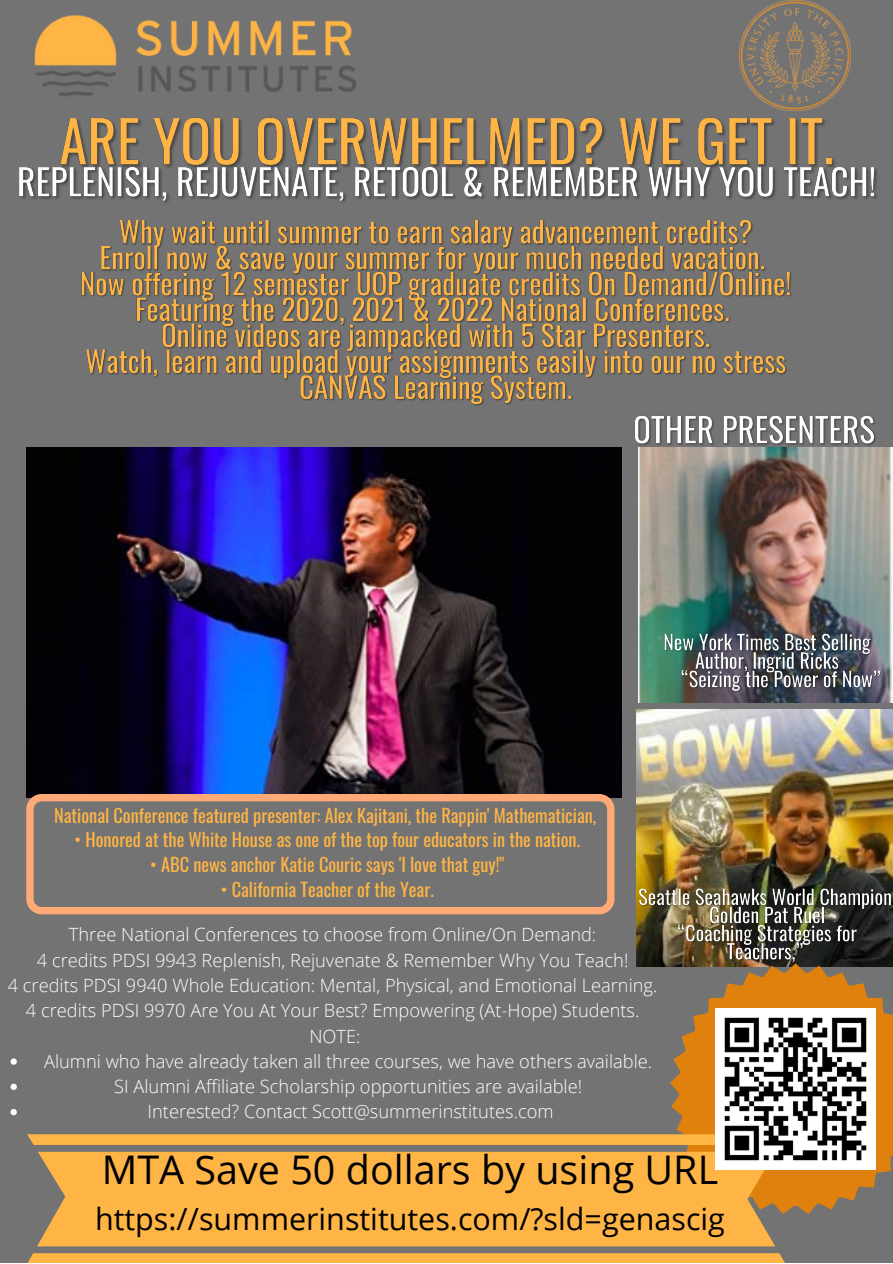
<style>
.page{position:relative;width:893px;height:1264px;background:#fff}
.page>*{position:absolute;margin:0;border:0;box-sizing:border-box;transform-origin:0 0}
.t1{font:39.45px "Open Sans";color:#000}
.t2{font:30.45px "Open Sans";color:#000}
.t3{font:300 18.3px/25.2px "Open Sans";color:#fff;text-align:center}
.t4{font:18.3px "Oswald";color:#ffb545}
</style>
<div class="page">
<div style="left:0;top:0;width:892px;height:1262px;background:#737373"></div>
<img style="left:34px;top:15px;width:322px;height:78px">
<img style="left:739px;top:0;width:111px;height:93px">
<img style="left:26px;top:448px;width:595px;height:349px">
<svg style="left:26px;top:794px;width:588px;height:120px"></svg>
<img style="left:638px;top:448px;width:254px;height:254px">
<img style="left:636px;top:709px;width:256px;height:171px">
<img style="left:636px;top:880px;width:256px;height:87px">
<svg style="left:11px;top:1058px;width:6px;height:6px"></svg>
<svg style="left:11px;top:1083px;width:6px;height:6px"></svg>
<svg style="left:11px;top:1109px;width:6px;height:6px"></svg>
<svg style="left:670px;top:963px;width:222px;height:251px;fill:#e1810d"></svg>
<div style="left:37px;top:1151px;width:738px;height:95px;background:#ffb545"></div>
<svg style="left:28px;top:1253px;width:757px;height:9px;background:#fab346"></svg>
<svg style="left:27px;top:1134px;width:688px;height:10px;background:#fab246"></svg>
<img style="left:715px;top:1008px;width:160px;height:160px">
<img style="left:635px;top:415px;width:247px;height:42px">
<img style="left:19px;top:93px;width:858px;height:110px">
<img style="left:647px;top:626px;width:241px;height:71px">
<img style="left:81px;top:219px;width:714px;height:207px">
<p class="t4" style="left:54px;top:800px;width:543px">National Conference featured presenter: Alex Kajitani, the Rappin' Mathematician,</p>
<p class="t4" style="left:75px;top:825px;width:507px">• Honored at the White House as one of the top four educators in the nation.</p>
<p class="t4" style="left:150px;top:850px;width:355px">• ABC news anchor Katie Couric says 'I love that guy!"</p>
<p class="t4" style="left:221px;top:875px;width:214px">• California Teacher of the Year.</p>
<p class="t3" style="left:8px;top:921px;width:651px">Three National Conferences to choose from Online/On Demand:<br>4 credits PDSI 9943 Replenish, Rejuvenate &amp; Remember Why You Teach!<br>4 credits PDSI 9940 Whole Education: Mental, Physical, and Emotional Learning.<br>4 credits PDSI 9970 Are You At Your Best? Empowering (At-Hope) Students.<br>NOTE:</p>
<p class="t3" style="left:44px;top:1048px;width:609px">Alumni who have already taken all three courses, we have others available.<br>SI Alumni Affiliate Scholarship opportunities are available!<br>Interested? Contact Scott@summerinstitutes.com</p>
<h1 class="t1" style="left:102px;top:1142px;width:618px">MTA Save 50 dollars by using URL</h1>
<h2 class="t2" style="left:95px;top:1197px;width:631px">https://summerinstitutes.com/?sld=genascig</h2>
</div>
